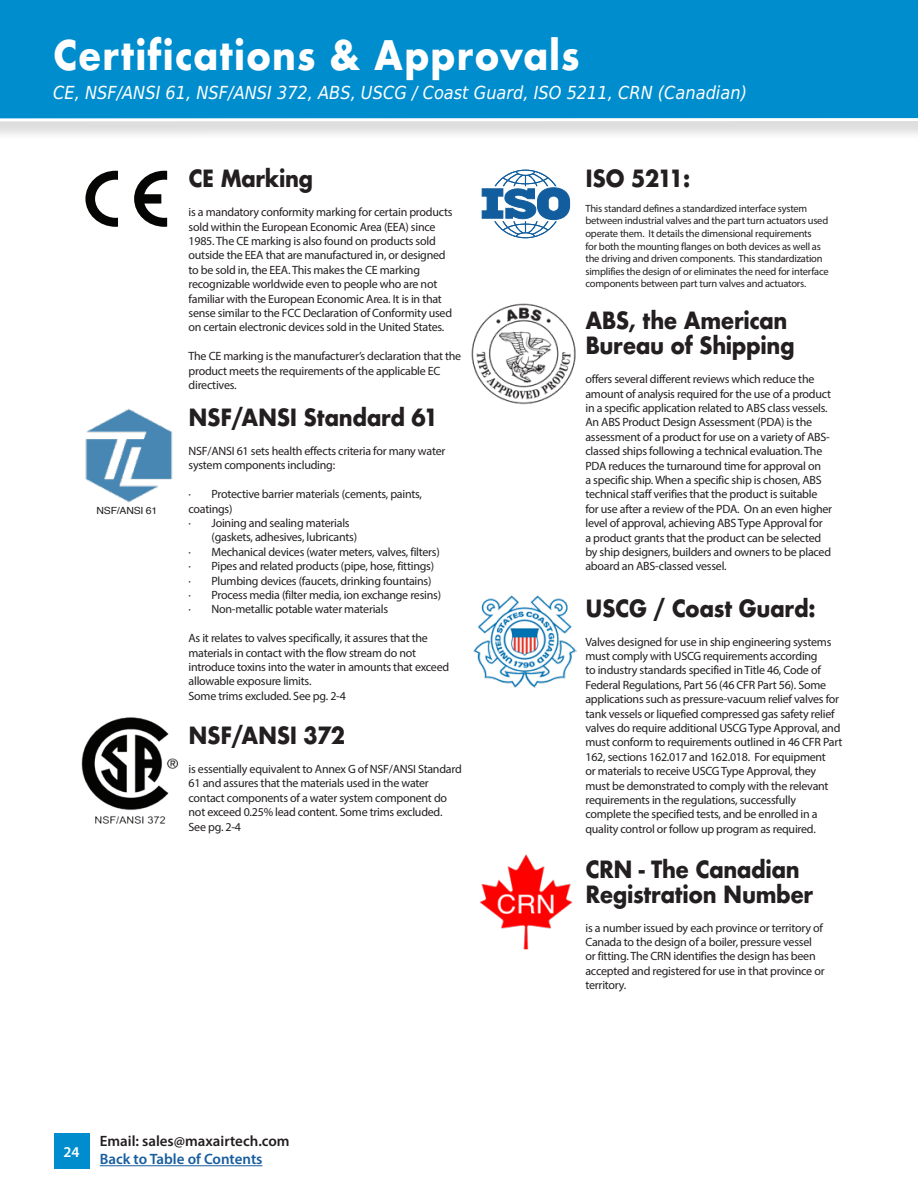
<style>
.page{position:relative;width:918px;height:1188px;background:#fff}
.page>*{position:absolute;margin:0;border:0;box-sizing:border-box;transform-origin:0 0}
.Heading2{font:700 39.6px "Futura";letter-spacing:.025em;color:#fff;scale:.91 1}
.Sub_Header{font:700 23.1px "Futura";letter-spacing:-.02em;color:#231f20;scale:.91 1}
.Accent_Basic_Paragraph{font:italic 18px "DejaVu Sans Condensed";color:#fff}
.t1{font:600 15px "Myriad Pro";color:#231f20}
.t2{font:600 15px "Myriad Pro";color:#175d9e}
.t3{font:600 15px "Myriad Pro";color:#fff}
.Sub_Header-2{font:12px/14.4px "Myriad Pro";letter-spacing:-.02em;color:#231f20}
.Sub_Header-3{font:10.5px/12.6px "Myriad Pro";letter-spacing:-.02em;color:#231f20}
.Sub_Header-4{font:9.9px "Helvetica";letter-spacing:-.02em;color:#231f20;scale:1.06 1}
</style>
<div class="page">
<div style="left:0;top:0;width:918px;height:140px;background:#231f20;opacity:.15"></div>
<div style="left:0;top:0;width:878px;height:123px;background:#008dce"></div>
<hr style="left:100px;top:1165px;width:163px;height:1px;background:#175d9e">
<div style="left:54px;top:1134px;width:35px;height:35px;background:#008dce"></div>
<div style="left:885px;top:0;width:33px;height:140px;background:#231f20;opacity:.15"></div>
<div style="left:878px;top:0;width:40px;height:123px;background:#008dce"></div>
<img style="left:471px;top:303px;width:105px;height:102px">
<img style="left:480px;top:854px;width:92px;height:95px">
<img style="left:473px;top:595px;width:103px;height:93px">
<img style="left:81px;top:717px;width:98px;height:107px">
<img style="left:85px;top:408px;width:88px;height:95px">
<svg style="left:85px;top:171px;width:33px;height:56px"></svg>
<svg style="left:134px;top:171px;width:33px;height:56px"></svg>
<svg style="left:481px;top:170px;width:90px;height:68px"></svg>
<p class="Heading2" style="left:53px;top:27px;width:580px">Certifications &amp; Approvals</p>
<p class="Accent_Basic_Paragraph" style="left:53px;top:80px;width:695px">CE, NSF/ANSI 61, NSF/ANSI 372, ABS, USCG / Coast Guard, ISO 5211, CRN (Canadian)</p>
<p class="Sub_Header-4" style="left:97px;top:503px;width:59px">NSF/ANSI 61</p>
<p class="Sub_Header" style="left:189px;top:162px;width:138px">CE Marking</p>
<p class="Sub_Header-2" style="left:189px;top:205px;width:265px">is a mandatory conformity marking for certain products sold within the European Economic Area (EEA) since 1985. The CE marking is also found on products sold outside the EEA that are manufactured in, or designed to be sold in, the EEA. This makes the CE marking recognizable worldwide even to people who are not familiar with the European Economic Area. It is in that sense similar to the FCC Declaration of Conformity used on certain electronic devices sold in the United States.</p>
<p class="Sub_Header-2" style="left:189px;top:349px;width:274px">The CE marking is the manufacturer’s declaration that the product meets the requirements of the applicable EC</p>
<p class="Sub_Header-2" style="left:189px;top:378px;width:50px">directives.</p>
<p class="Sub_Header" style="left:189px;top:401px;width:276px">NSF/ANSI Standard 61</p>
<p class="Sub_Header-2" style="left:189px;top:444px;width:258px">NSF/ANSI 61 sets health effects criteria for many water system components including:</p>
<p class="Sub_Header-2" style="left:189px;top:487px;width:235px">· Protective barrier materials (cements, paints, coatings)</p>
<p class="Sub_Header-2" style="left:189px;top:516px;width:163px">· Joining and sealing materials</p>
<p class="Sub_Header-2" style="left:212px;top:530px;width:147px">(gaskets, adhesives, lubricants)</p>
<p class="Sub_Header-2" style="left:189px;top:544px;width:253px">· Mechanical devices (water meters, valves, filters)</p>
<p class="Sub_Header-2" style="left:189px;top:559px;width:247px">· Pipes and related products (pipe, hose, fittings)</p>
<p class="Sub_Header-2" style="left:189px;top:573px;width:245px">· Plumbing devices (faucets, drinking fountains)</p>
<p class="Sub_Header-2" style="left:189px;top:588px;width:254px">· Process media (filter media, ion exchange resins)</p>
<p class="Sub_Header-2" style="left:189px;top:602px;width:201px">· Non-metallic potable water materials</p>
<p class="Sub_Header-2" style="left:189px;top:631px;width:262px">As it relates to valves specifically, it assures that the materials in contact with the flow stream do not introduce toxins into the water in amounts that exceed allowable exposure limits.</p>
<p class="Sub_Header-2" style="left:189px;top:688px;width:159px">Some trims excluded. See pg. 2-4</p>
<p class="Sub_Header" style="left:189px;top:719px;width:174px">NSF/ANSI 372</p>
<p class="Sub_Header-2" style="left:189px;top:762px;width:275px">is essentially equivalent to Annex G of NSF/ANSI Standard 61 and assures that the materials used in the water contact components of a water system component do not exceed 0.25% lead content. Some trims excluded.<br>See pg. 2-4</p>
<p class="t3" style="left:63px;top:1143px;width:18px">24</p>
<p class="t1" style="left:100px;top:1132px;width:191px">Email: sales@maxairtech.com</p>
<p class="t2" style="left:100px;top:1150px;width:164px">Back to Table of Contents</p>
<p class="Sub_Header" style="left:585px;top:161px;width:117px">ISO 5211:</p>
<p class="Sub_Header-3" style="left:585px;top:202px;width:245px">This standard defines a standardized interface system between industrial valves and the part turn actuators used operate them. It details the dimensional requirements<br>for both the mounting flanges on both devices as well as the driving and driven components. This standardization simplifies the design of or eliminates the need for interface components between part turn valves and actuators.</p>
<p class="Sub_Header" style="left:585px;top:304px;width:224px">ABS, the American</p>
<p class="Sub_Header" style="left:585px;top:329px;width:231px">Bureau of Shipping</p>
<p class="Sub_Header-2" style="left:585px;top:372px;width:248px">offers several different reviews which reduce the amount of analysis required for the use of a product in a specific application related to ABS class vessels.<br>An ABS Product Design Assessment (PDA) is the assessment of a product for use on a variety of ABS&shy;classed ships following a technical evaluation. The PDA reduces the turnaround time for approval on<br>a specific ship. When a specific ship is chosen, ABS technical staff verifies that the product is suitable for use after a review of the PDA. On an even higher level of approval, achieving ABS Type Approval for<br>a product grants that the product can be selected by ship designers, builders and owners to be placed aboard an ABS-classed vessel.</p>
<p class="Sub_Header" style="left:585px;top:591px;width:254px">USCG / Coast Guard:</p>
<p class="Sub_Header-2" style="left:585px;top:634px;width:258px">Valves designed for use in ship engineering systems must comply with USCG requirements according<br>to industry standards specified in Title 46, Code of Federal Regulations, Part 56 (46 CFR Part 56). Some applications such as pressure-vacuum relief valves for tank vessels or liquefied compressed gas safety relief valves do require additional USCG Type Approval, and must conform to requirements outlined in 46 CFR Part 162, sections 162.017 and 162.018. For equipment<br>or materials to receive USCG Type Approval, they must be demonstrated to comply with the relevant requirements in the regulations, successfully complete the specified tests, and be enrolled in a quality control or follow up program as required.</p>
<p class="Sub_Header" style="left:585px;top:852px;width:237px">CRN - The Canadian</p>
<p class="Sub_Header" style="left:585px;top:877px;width:252px">Registration Number</p>
<p class="Sub_Header-2" style="left:585px;top:920px;width:241px">is a number issued by each province or territory of Canada to the design of a boiler, pressure vessel or fitting. The CRN identifies the design has been accepted and registered for use in that province or territory.</p>
</div>
